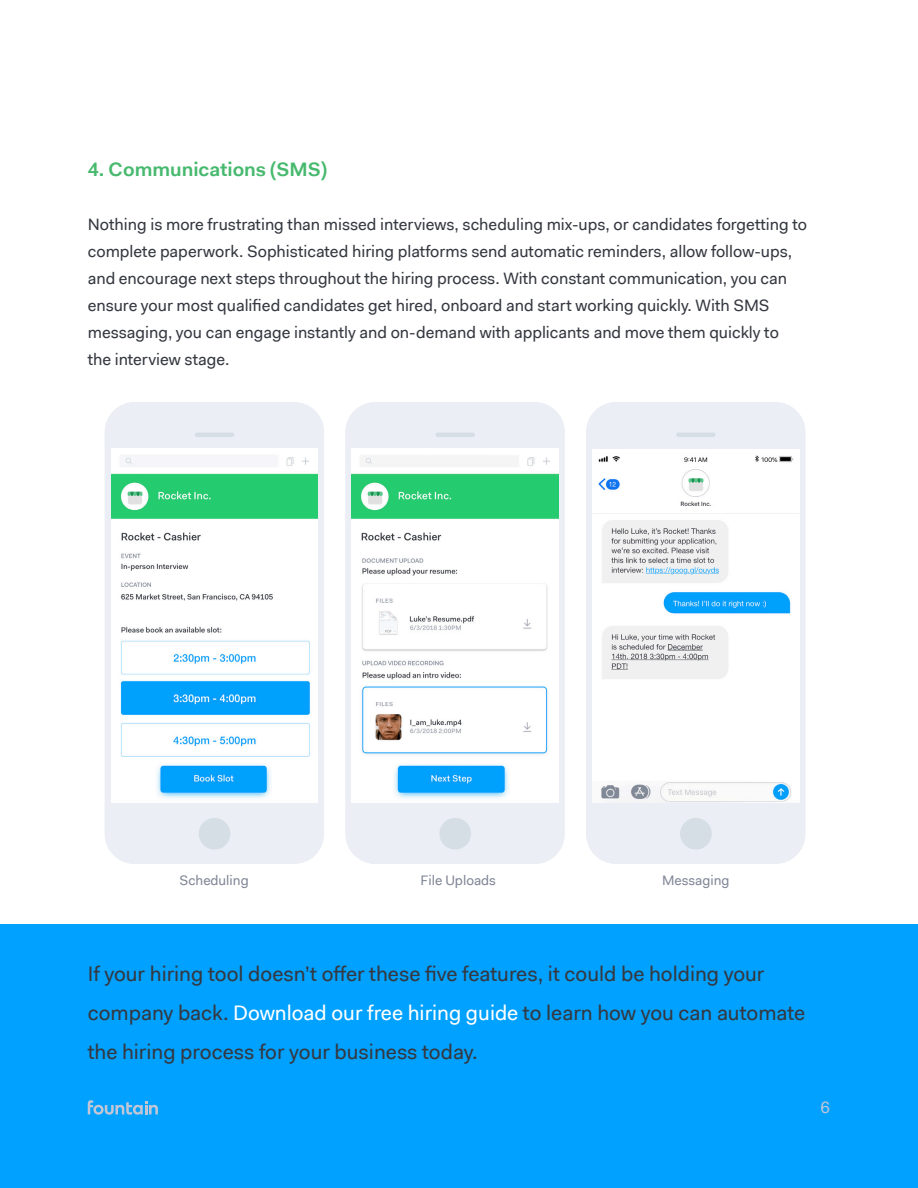
<style>
.page{position:relative;width:918px;height:1188px;background:#fff}
.page>*{position:absolute;margin:0;border:0;box-sizing:border-box;transform-origin:0 0}
.t1{font:21px/39px "Fakt Pro";color:#353840}
.t2{font:600 19.5px "Fakt Pro";color:#47b96e}
.t3{font:16.5px/27px "Fakt Pro";color:#353840}
.t4{font:16.5px "Fakt Pro";color:#c1c6d7}
.t5{font:13.8px "Fakt Pro";color:#828797}
.s1{color:#fff}
</style>
<div class="page">
<div style="left:0;top:924px;width:918px;height:264px;background:#00a1ff"></div>
<div style="left:105px;top:402px;width:219px;height:462px;background:#ebeff5;border-radius:30px"></div>
<div style="left:199px;top:818px;width:31px;height:32px;background:#d5dde5;border-radius:50%"></div>
<hr style="left:195px;top:433px;width:39px;height:4px;background:#d5dde5;border-radius:2px">
<div style="left:345px;top:402px;width:220px;height:462px;background:#ebeff5;border-radius:30px"></div>
<div style="left:439px;top:818px;width:32px;height:32px;background:#d5dde5;border-radius:50%"></div>
<hr style="left:436px;top:433px;width:39px;height:4px;background:#d5dde5;border-radius:2px">
<div style="left:586px;top:402px;width:219px;height:462px;background:#ebeff5;border-radius:30px"></div>
<div style="left:680px;top:818px;width:32px;height:32px;background:#d5dde5;border-radius:50%"></div>
<hr style="left:676px;top:433px;width:40px;height:4px;background:#d5dde5;border-radius:2px">
<img style="left:352px;top:448px;width:206px;height:354px">
<img style="left:111px;top:448px;width:207px;height:354px">
<img style="left:593px;top:449px;width:206px;height:353px">
<svg style="left:88px;top:1100px;width:70px;height:15px"></svg>
<p class="t2" style="left:88px;top:156px;width:241px">4. Communications (SMS)</p>
<p class="t3" style="left:88px;top:210px;width:721px">Nothing is more frustrating than missed interviews, scheduling mix-ups, or candidates forgetting to complete paperwork. Sophisticated hiring platforms send automatic reminders, allow follow-ups, and encourage next steps throughout the hiring process. With constant communication, you can ensure your most qualified candidates get hired, onboard and start working quickly. With SMS messaging, you can engage instantly and on-demand with applicants and move them quickly to<br>the interview stage.</p>
<p class="t5" style="left:180px;top:871px;width:71px">Scheduling</p>
<p class="t5" style="left:421px;top:871px;width:77px">File Uploads</p>
<p class="t5" style="left:662px;top:871px;width:69px">Messaging</p>
<p class="t1" style="left:88px;top:954px;width:719px">If your hiring tool doesn’t offer these five features, it could be holding your company back. <span class="s1">Download our free hiring guide</span> to learn how you can automate the hiring process for your business today.</p>
<p class="t4" style="left:820px;top:1096px;width:11px">6</p>
</div>
